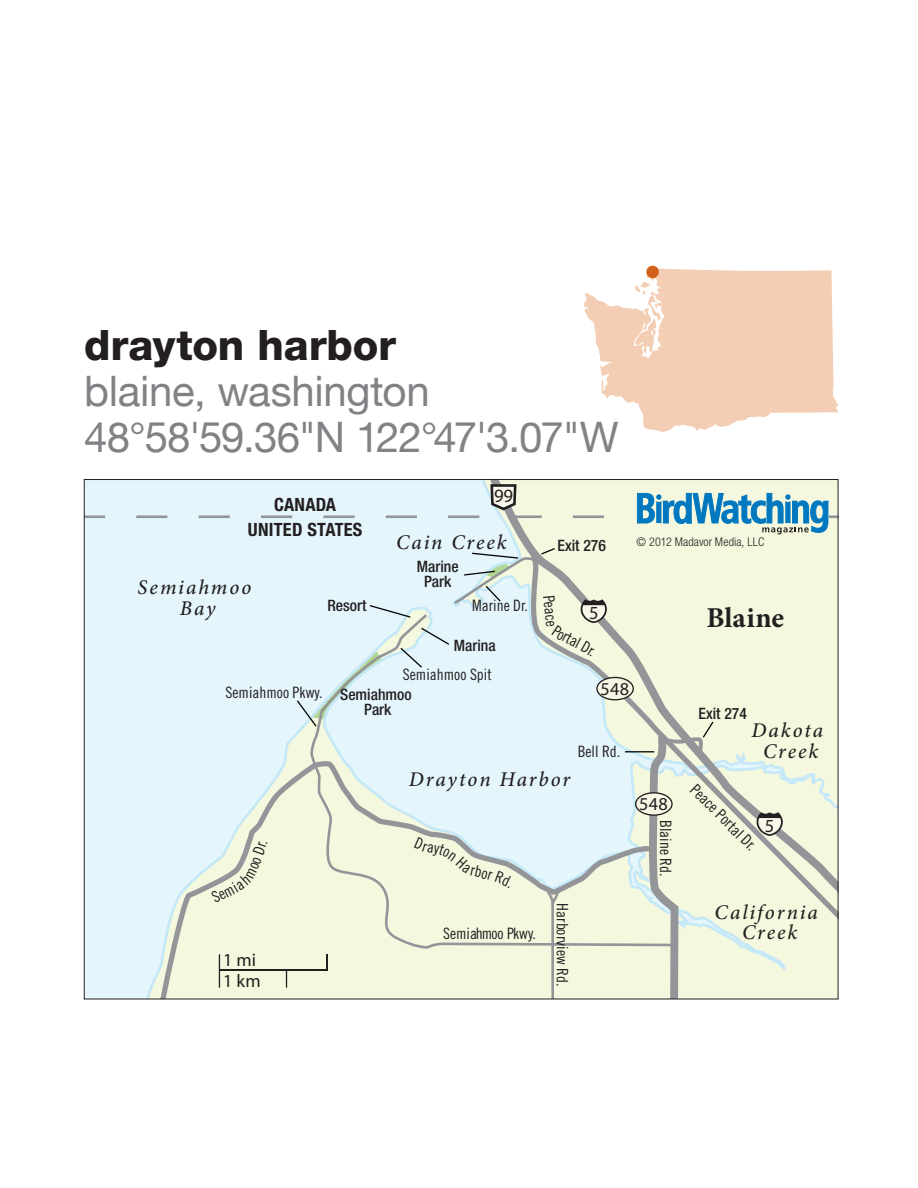
<style>
.page{position:relative;width:918px;height:1188px;background:#fff}
.page>*{position:absolute;margin:0;border:0;box-sizing:border-box;transform-origin:0 0}
.Hotspot_Location{font:42px "Helvetica Neue";letter-spacing:-.01em;color:#808285}
.Hotspot_Name{font:800 42px "Helvetica Neue LT Std";letter-spacing:-.005em;color:#231f20}
.t1{font:700 28.8px "Minion Pro";letter-spacing:.005em;color:#231f20}
.t2{font:italic 500 21px/21px "Minion Pro";letter-spacing:.09em;color:#231f20;text-align:center}
.t3{font:18.75px "Carta Std";color:#231f20}
.t4{font:18.45px "Carta Std";color:#231f20}
.t5{font:700 condensed 18.3px/25.3px "Helvetica Neue LT Std";letter-spacing:.015em;color:#231f20;text-align:center}
.t6{font:18.3px/21px "Myriad Pro";color:#231f20}
.t7{font:18.15px "Carta Std";letter-spacing:.02em;color:#211e1e}
.t8{font:15.75px "Trade Gothic LT Std Cn 18";color:#231f20}
.t9{font:500 condensed 15.75px/15.8px "Helvetica Neue LT Std";color:#231f20;text-align:center}
.Place_address{font:300 condensed 12px "Helvetica Neue LT Std";letter-spacing:.005em;color:#231f20}
</style>
<div class="page">
<svg style="left:584px;top:265px;width:254px;height:167px"></svg>
<svg style="left:86px;top:481px;width:750px;height:516px;background:#e8f1e6"></svg>
<div style="left:634px;top:489px;width:195px;height:49px;background:#f5f8de"></div>
<svg style="left:84px;top:483px;width:754px;height:51px;background:#d0e5e7"></svg>
<div style="left:637px;top:537px;width:192px;height:15px;background:#f5f8de"></div>
<svg style="left:414px;top:837px;width:97px;height:51px;background:#e9efdd"></svg>
<svg style="left:211px;top:842px;width:56px;height:61px;background:#e8eeda"></svg>
<svg style="left:296px;top:547px;width:269px;height:181px;background:#dfeff3"></svg>
<svg style="left:581px;top:641px;width:13px;height:16px"></svg>
<p class="Hotspot_Name" style="left:84px;top:321px;width:313px">drayton harbor</p>
<p class="Hotspot_Location" style="left:84px;top:355px;width:347px">blaine, washington</p>
<p class="Hotspot_Location" style="left:84px;top:401px;width:536px">48°58'59.36"N 122°47'3.07"W</p>
<p class="t5" style="left:248px;top:492px;width:116px">CANADA<br>UNITED STATES</p>
<p class="t2" style="left:137px;top:576px;width:115px">Semiahmoo<br>Bay</p>
<p class="t9" style="left:328px;top:598px;width:40px">Resort</p>
<p class="t3" style="left:494px;top:484px;width:20px">99</p>
<p class="t2" style="left:396px;top:531px;width:112px">Cain Creek</p>
<p class="t9" style="left:417px;top:558px;width:43px">Marine<br>Park</p>
<p class="t8" style="left:472px;top:596px;width:57px">Marine Dr.</p>
<p class="t9" style="left:454px;top:637px;width:43px">Marina</p>
<p class="t8" style="left:403px;top:665px;width:90px">Semiahmoo Spit</p>
<p class="t8" style="left:225px;top:683px;width:99px">Semiahmoo Pkwy.</p>
<p class="t9" style="left:340px;top:686px;width:73px">Semiahmoo<br>Park</p>
<p class="t9" style="left:557px;top:537px;width:50px">Exit 276</p>
<p class="t8" style="left:568px;top:627px;width:20px;rotate:27deg">rtal</p>
<p class="t4" style="left:589px;top:602px;width:11px">5</p>
<p class="t7" style="left:600px;top:678px;width:30px">548</p>
<p class="t8" style="left:578px;top:743px;width:44px">Bell Rd.</p>
<p class="t2" style="left:409px;top:768px;width:163px">Drayton Harbor</p>
<p class="Place_address" style="left:637px;top:535px;width:129px">© 2012 Madavor Media, LLC</p>
<p class="t1" style="left:706px;top:597px;width:79px">Blaine</p>
<p class="t9" style="left:699px;top:706px;width:50px">Exit 274</p>
<p class="t7" style="left:639px;top:793px;width:30px">548</p>
<p class="t8" style="left:675px;top:820px;width:58px;rotate:90deg">Blaine Rd.</p>
<p class="t2" style="left:751px;top:720px;width:73px">Dakota<br>Creek</p>
<p class="t8" style="left:700px;top:780px;width:88px;rotate:45deg">Peace Portal Dr.</p>
<p class="t4" style="left:765px;top:815px;width:11px">5</p>
<p class="t6" style="left:223px;top:949px;width:39px">1 mi<br>1 km</p>
<p class="t8" style="left:443px;top:924px;width:95px">Semiahmoo Pkwy.</p>
<p class="t8" style="left:572px;top:903px;width:84px;rotate:90deg">Harborview Rd.</p>
<p class="t2" style="left:715px;top:901px;width:105px">California<br>Creek</p>
</div>
